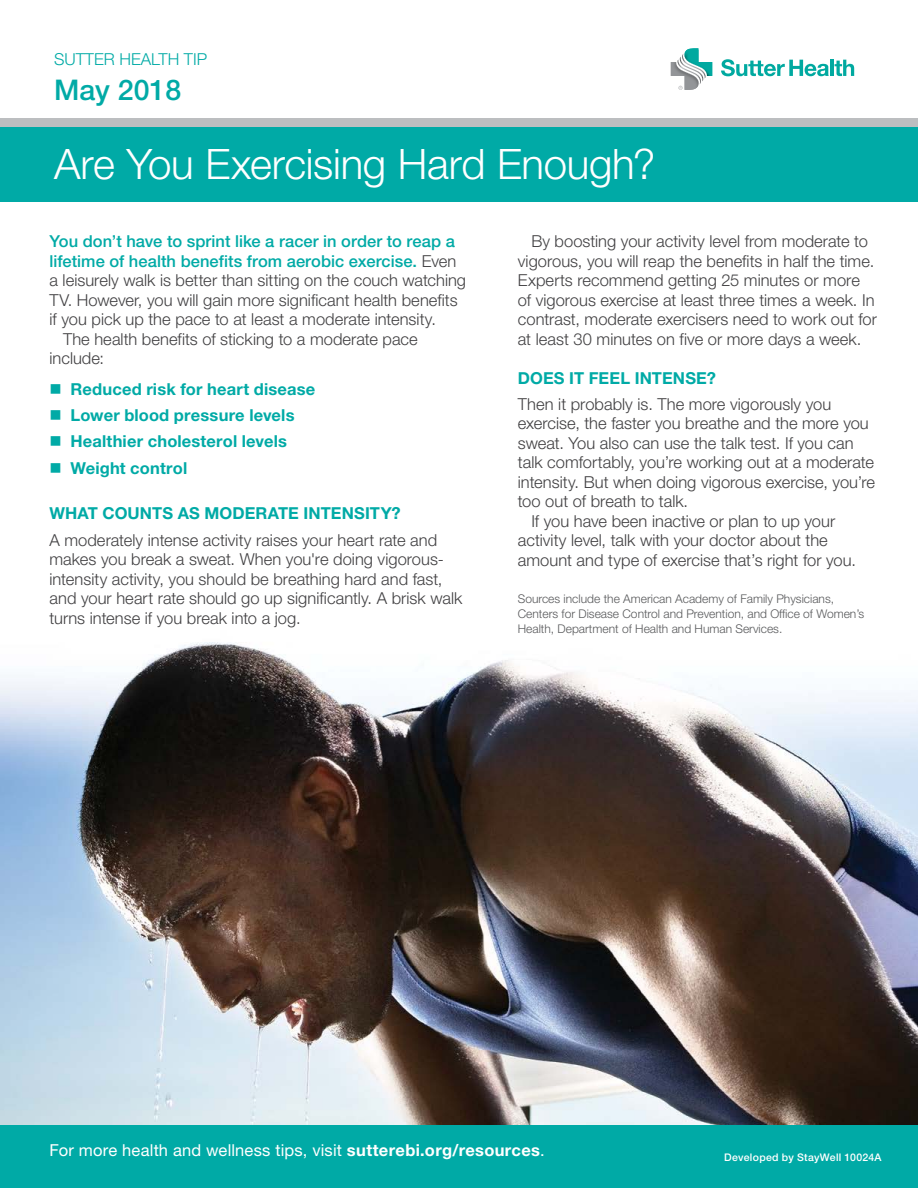
<style>
.page{position:relative;width:918px;height:1188px;background:#fff}
.page>*{position:absolute;margin:0;border:0;box-sizing:border-box;transform-origin:0 0}
.Head_1_Helv_Lt_ex_22{font:300 42px "Helvetica Neue LT Std";letter-spacing:-.005em;color:#fff}
.t1{font:500 28.5px "Helvetica Neue LT Std";color:#00aaa6}
.Text__no_indent{font:300 16.5px/19.5px "Helvetica Neue LT Std";color:#414042}
.Text__no_indent-2{font:700 16.5px "Helvetica Neue LT Std";letter-spacing:.01em;color:#00aaa6}
.t2{font:16.5px "Helvetica Neue LT Std";letter-spacing:.01em;color:#fff}
.t3{font:300 16.5px "Helvetica Neue LT Std";color:#00aaa6}
.Source_text{font:300 12px/15px "Helvetica Neue LT Std";color:#58595b}
.t4{font:500 10.5px "Helvetica Neue LT Std";letter-spacing:.03em;color:#fff}
.s1{font-weight:500;color:#00aaa6}
.s2{font-weight:700}
</style>
<div class="page">
<img style="left:0;top:642px;width:918px;height:483px">
<div style="left:0;top:127px;width:918px;height:75px;background:#00aaa6"></div>
<div style="left:0;top:1125px;width:918px;height:63px;background:#00aaa6"></div>
<div style="left:0;top:118px;width:918px;height:9px;background:#bcbec0"></div>
<svg style="left:721px;top:59px;width:108px;height:17px"></svg>
<hr style="left:830px;top:60px;width:4px;height:16px;background:#00a9a0">
<svg style="left:835px;top:60px;width:19px;height:16px"></svg>
<svg style="left:671px;top:48px;width:41px;height:42px"></svg>
<p class="t3" style="left:54px;top:50px;width:155px">SUTTER HEALTH TIP</p>
<p class="t1" style="left:54px;top:73px;width:129px">May 2018</p>
<h1 class="Head_1_Helv_Lt_ex_22" style="left:54px;top:138px;width:603px">Are You Exercising Hard Enough?</h1>
<p class="Text__no_indent" style="left:50px;top:231px;width:418px"><span class="s1">You don’t have to sprint like a racer in order to reap a lifetime of health benefits from aerobic exercise.</span> Even a leisurely walk is better than sitting on the couch watching TV. However, you will gain more significant health benefits if you pick up the pace to at least a moderate intensity.</p>
<p class="Text__no_indent" style="left:50px;top:329px;width:370px;text-indent:14px">The health benefits of sticking to a moderate pace include:</p>
<p class="Text__no_indent-2" style="left:50px;top:379px;width:267px">■ Reduced risk for heart disease</p>
<p class="Text__no_indent-2" style="left:50px;top:405px;width:247px">■ Lower blood pressure levels</p>
<p class="Text__no_indent-2" style="left:50px;top:431px;width:239px">■ Healthier cholesterol levels</p>
<p class="Text__no_indent-2" style="left:50px;top:458px;width:139px">■ Weight control</p>
<p class="Text__no_indent-2" style="left:50px;top:503px;width:353px">WHAT COUNTS AS MODERATE INTENSITY?</p>
<p class="Text__no_indent" style="left:50px;top:530px;width:414px">A moderately intense activity raises your heart rate and makes you break a sweat. When you're doing vigorous&shy;intensity activity, you should be breathing hard and fast, and your heart rate should go up significantly. A brisk walk turns intense if you break into a jog.</p>
<p class="Text__no_indent" style="left:518px;top:231px;width:361px;text-indent:14px">By boosting your activity level from moderate to vigorous, you will reap the benefits in half the time.<br>Experts recommend getting 25 minutes or more of vigorous exercise at least three times a week. In contrast, moderate exercisers need to work out for at least 30 minutes on five or more days a week.</p>
<p class="Text__no_indent-2" style="left:518px;top:368px;width:200px">DOES IT FEEL INTENSE?</p>
<p class="Text__no_indent" style="left:518px;top:394px;width:359px">Then it probably is. The more vigorously you exercise, the faster you breathe and the more you sweat. You also can use the talk test. If you can talk comfortably, you’re working out at a moderate intensity. But when doing vigorous exercise, you’re too out of breath to talk.</p>
<p class="Text__no_indent" style="left:518px;top:511px;width:340px;text-indent:14px">If you have been inactive or plan to up your activity level, talk with your doctor about the amount and type of exercise that’s right for you.</p>
<p class="Source_text" style="left:518px;top:591px;width:348px">Sources include the American Academy of Family Physicians,<br>Centers for Disease Control and Prevention, and Office of Women’s<br>Health, Department of Health and Human Services.</p>
<p class="t2" style="left:50px;top:1140px;width:497px">For more health and wellness tips, visit <span class="s2">sutterebi.org/resources</span>.</p>
<p class="t4" style="left:724px;top:1151px;width:159px">Developed by StayWell 10024A</p>
</div>
